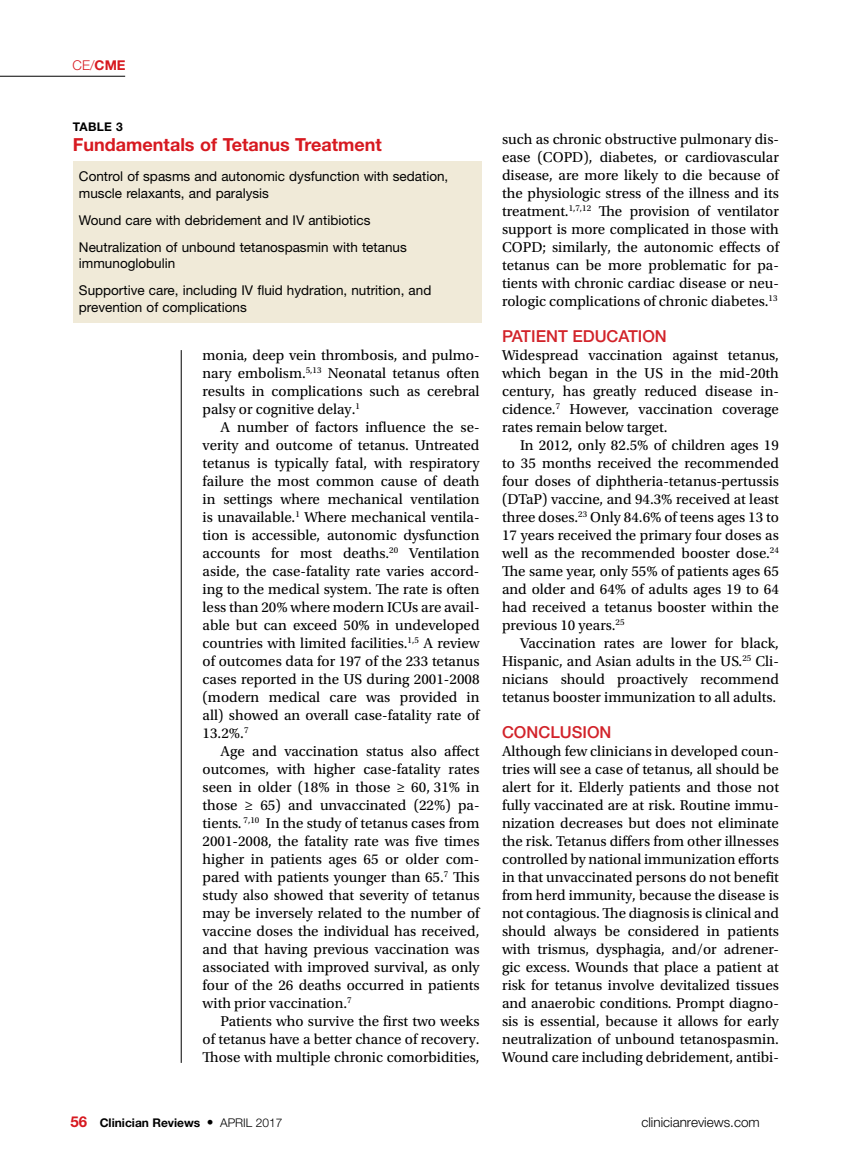
<style>
.page{position:relative;width:851px;height:1161px;background:#fff}
.page>*{position:absolute;margin:0;border:0;box-sizing:border-box;transform-origin:0 0}
.t1{font:700 18px "Helvetica Neue LT Std";color:#d71920}
.t2{font:500 16.5px "Helvetica Neue LT Std";color:#d2232a}
.t3{font:15px/18px "Utopia Std";color:#000;text-align:justify}
.t4{font:13.5px/27px "Helvetica Neue LT Std";color:#000}
.t5{font:300 13.5px "Helvetica Neue LT Std";color:#000}
.t6{font:300 13.5px "Helvetica Neue LT Std";color:#d71920}
.t7{font:700 12px "Helvetica Neue LT Std";color:#000}
.s1{font-weight:700}
.s2{font-size:15px;color:#d71920}
.s3{font-weight:400;font-stretch:condensed;font-size:13.5px}
.s4{font-weight:300}
</style>
<div class="page">
<hr style="left:0;top:76px;width:125px;height:1px;background:#000">
<hr style="left:181px;top:350px;width:1px;height:713px;background:#000">
<div style="left:73px;top:161px;width:409px;height:161px;background:#f0ead8"></div>
<p class="t6" style="left:73px;top:57px;width:55px">CE/<span class="s1">CME</span></p>
<p class="t7" style="left:73px;top:120px;width:51px">TABLE 3</p>
<p class="t1" style="left:73px;top:133px;width:310px">Fundamentals of Tetanus Treatment</p>
<p class="t4" style="left:79px;top:168px;width:371px;line-height:16.5px">Control of spasms and autonomic dysfunction with sedation, muscle relaxants, and paralysis</p>
<p class="t4" style="left:79px;top:206px;width:329px">Wound care with debridement and IV antibiotics<br>Neutralization of unbound tetanospasmin with tetanus</p>
<p class="t4" style="left:79px;top:250px;width:354px">immunoglobulin<br>Supportive care, including IV fluid hydration, nutrition, and</p>
<p class="t4" style="left:79px;top:293px;width:169px">prevention of complications</p>
<p class="t3" style="left:202px;top:346px;width:278px">monia, deep vein thrombosis, and pulmo&shy;nary embolism.<sup>5,13</sup> Neonatal tetanus often results in complications such as cerebral palsy or cognitive delay.<sup>1</sup></p>
<p class="t3" style="left:202px;top:418px;width:278px;text-indent:18px">A number of factors influence the se&shy;verity and outcome of tetanus. Untreated tetanus is typically fatal, with respiratory failure the most common cause of death in settings where mechanical ventilation is unavailable.<sup>1</sup> Where mechanical ventila&shy;tion is accessible, autonomic dysfunction accounts for most deaths.<sup>20</sup> Ventilation aside, the case-fatality rate varies accord&shy;ing to the medical system. The rate is often less than 20% where modern ICUs are avail&shy;able but can exceed 50% in undeveloped countries with limited facilities.<sup>1,5</sup> A review of outcomes data for 197 of the 233 tetanus cases reported in the US during 2001-2008 (modern medical care was provided in all) showed an overall case-fatality rate of 13.2%.<sup>7</sup></p>
<p class="t3" style="left:202px;top:742px;width:278px;text-indent:18px">Age and vaccination status also affect outcomes, with higher case-fatality rates seen in older (18% in those ≥ 60, 31% in those ≥ 65) and unvaccinated (22%) pa&shy;tients. <sup>7,10</sup> In the study of tetanus cases from 2001-2008, the fatality rate was five times higher in patients ages 65 or older com&shy;pared with patients younger than 65.<sup>7</sup> This study also showed that severity of tetanus may be inversely related to the number of vaccine doses the individual has received, and that having previous vaccination was associated with improved survival, as only four of the 26 deaths occurred in patients with prior vaccination.<sup>7</sup></p>
<p class="t3" style="left:202px;top:1012px;width:278px;text-indent:18px">Patients who survive the first two weeks of tetanus have a better chance of recovery.<br>Those with multiple chronic comorbidities,</p>
<p class="t3" style="left:502px;top:130px;width:278px">such as chronic obstructive pulmonary dis&shy;ease (COPD), diabetes, or cardiovascular disease, are more likely to die because of the physiologic stress of the illness and its treatment.<sup>1,7,12</sup> The provision of ventilator support is more complicated in those with COPD; similarly, the autonomic effects of tetanus can be more problematic for pa&shy;tients with chronic cardiac disease or neu&shy;rologic complications of chronic diabetes.<sup>13</sup></p>
<p class="t2" style="left:502px;top:326px;width:166px">PATIENT EDUCATION</p>
<p class="t3" style="left:502px;top:346px;width:278px">Widespread vaccination against tetanus, which began in the US in the mid-20th century, has greatly reduced disease in&shy;cidence.<sup>7</sup> However, vaccination coverage rates remain below target.</p>
<p class="t3" style="left:502px;top:436px;width:278px;text-indent:18px">In 2012, only 82.5% of children ages 19 to 35 months received the recommended four doses of diphtheria-tetanus-pertussis (DTaP) vaccine, and 94.3% received at least three doses.<sup>23</sup> Only 84.6% of teens ages 13 to 17 years received the primary four doses as well as the recommended booster dose.<sup>24<br></sup>The same year, only 55% of patients ages 65 and older and 64% of adults ages 19 to 64 had received a tetanus booster within the previous 10 years.<sup>25</sup></p>
<p class="t3" style="left:502px;top:634px;width:278px;text-indent:18px">Vaccination rates are lower for black, Hispanic, and Asian adults in the US.<sup>25</sup> Cli&shy;nicians should proactively recommend tetanus booster immunization to all adults.</p>
<p class="t2" style="left:502px;top:722px;width:111px">CONCLUSION</p>
<p class="t3" style="left:502px;top:742px;width:278px">Although few clinicians in developed coun&shy;tries will see a case of tetanus, all should be alert for it. Elderly patients and those not fully vaccinated are at risk. Routine immu&shy;nization decreases but does not eliminate the risk. Tetanus differs from other illnesses controlled by national immunization efforts in that unvaccinated persons do not benefit from herd immunity, because the disease is not contagious. The diagnosis is clinical and should always be considered in patients with trismus, dysphagia, and/or adrener&shy;gic excess. Wounds that place a patient at risk for tetanus involve devitalized tissues and anaerobic conditions. Prompt diagno&shy;sis is essential, because it allows for early neutralization of unbound tetanospasmin.<br>Wound care including debridement, antibi-</p>
<p class="t7" style="left:70px;top:1115px;width:213px"><span class="s2">56</span> Clinician Reviews <span class="s3">•</span> <span class="s4">APRIL 2017</span></p>
<p class="t5" style="left:641px;top:1114px;width:120px">clinicianreviews.com</p>
</div>
